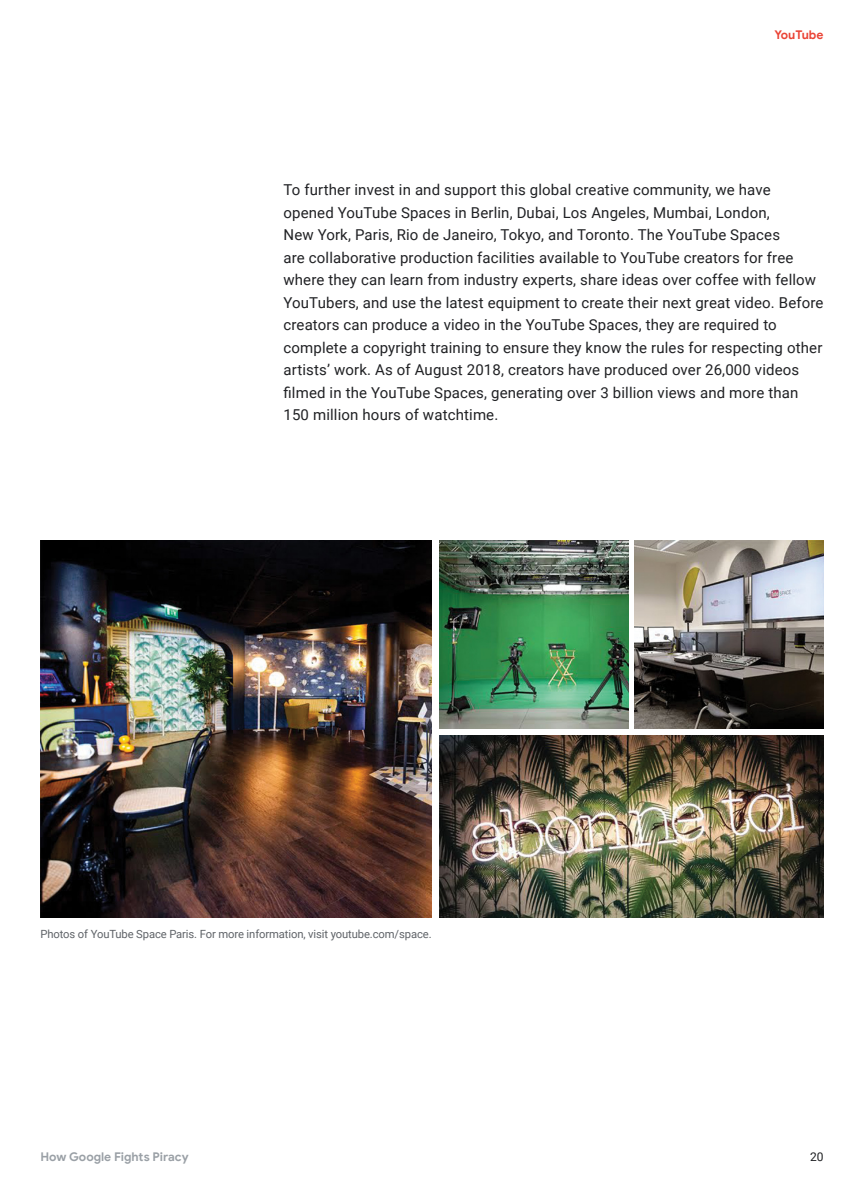
<style>
.page{position:relative;width:864px;height:1188px;background:#fff}
.page>*{position:absolute;margin:0;border:0;box-sizing:border-box;transform-origin:0 0}
.t1{font:15px/22.5px "Roboto";letter-spacing:.01em;color:#202124}
.t2{font:700 12px "Google Sans";color:#9aa0a6}
.t3{font:700 12px "Google Sans";color:#ea4335}
.t4{font:12px "Roboto";color:#202124}
.Photo_Caption{font:11.25px "Roboto";letter-spacing:-.01em;color:#5f6368}
</style>
<div class="page">
<img style="left:40px;top:540px;width:392px;height:378px">
<img style="left:439px;top:540px;width:189px;height:189px">
<img style="left:634px;top:540px;width:190px;height:189px">
<img style="left:439px;top:735px;width:385px;height:183px">
<p class="t3" style="left:774px;top:27px;width:51px">YouTube</p>
<p class="t1" style="left:284px;top:178px;width:542px">To further invest in and support this global creative community, we have opened YouTube Spaces in Berlin, Dubai, Los Angeles, Mumbai, London,<br>New York, Paris, Rio de Janeiro, Tokyo, and Toronto. The YouTube Spaces<br>are collaborative production facilities available to YouTube creators for free where they can learn from industry experts, share ideas over coffee with fellow YouTubers, and use the latest equipment to create their next great video. Before creators can produce a video in the YouTube Spaces, they are required to complete a copyright training to ensure they know the rules for respecting other artists’ work. As of August 2018, creators have produced over 26,000 videos filmed in the YouTube Spaces, generating over 3 billion views and more than 150 million hours of watchtime.</p>
<p class="Photo_Caption" style="left:40px;top:926px;width:393px">Photos of YouTube Space Paris. For more information, visit youtube.com/space.</p>
<p class="t2" style="left:40px;top:1149px;width:150px">How Google Fights Piracy</p>
<p class="t4" style="left:810px;top:1148px;width:15px">20</p>
</div>
